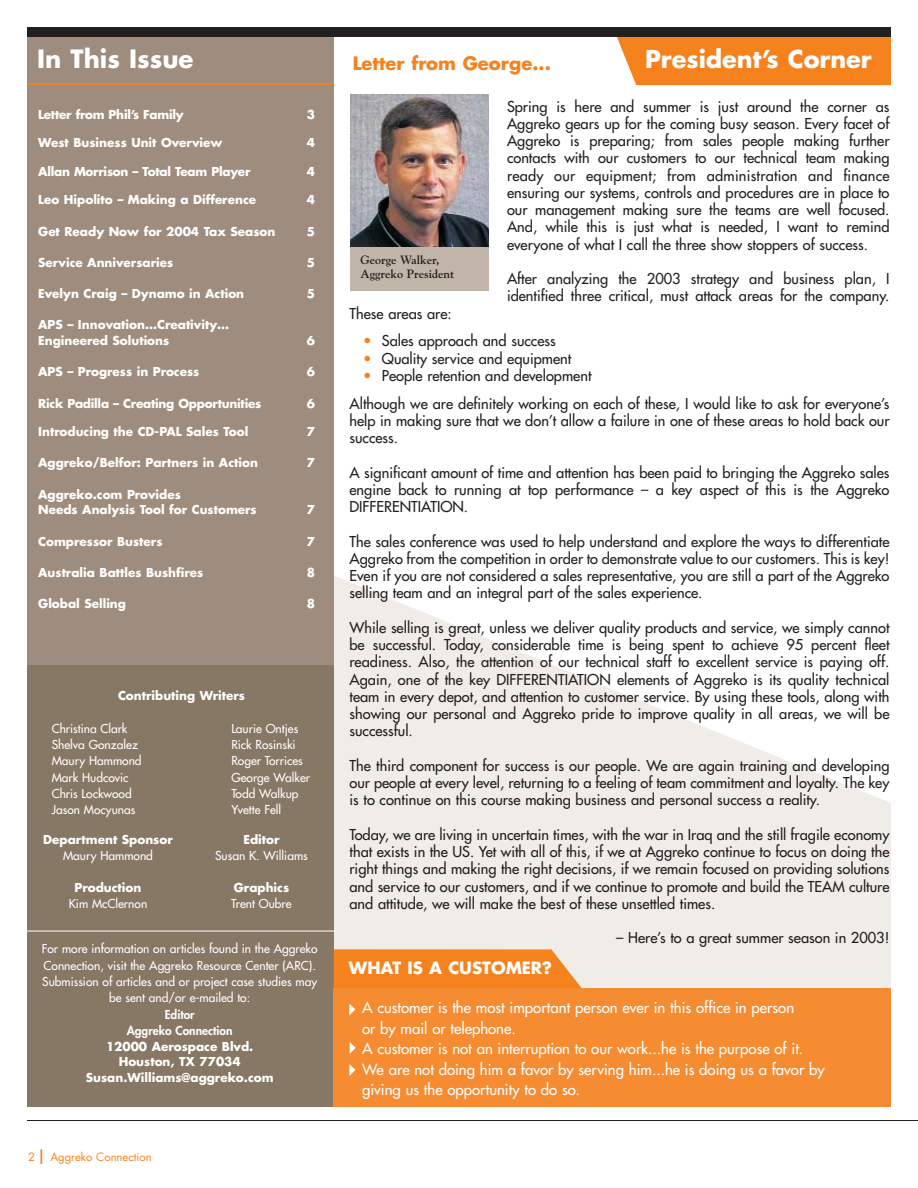
<style>
.page{position:relative;width:918px;height:1188px;background:#fff}
.page>*{position:absolute;margin:0;border:0;box-sizing:border-box;transform-origin:0 0}
.t1{font:700 24.6px "Futura";color:#fff}
.t2{font:700 24px "Futura";color:#fff}
.t3{font:700 18px "Futura";color:#f6821e}
.t4{font:700 16.5px "Futura";color:#fff}
.t5{font:15px/20.4px "Futura";color:#fff}
.t6{font:14.7px/17.2px "Futura";color:#231f1f;text-align:justify}
.t7{font:700 12px/15.6px "Futura";color:#fff}
.t8{font:12px/16.4px "Futura";color:#fff}
.t9{font:700 12px "Futura";letter-spacing:-.02em;color:#fff}
.t10{font:700 12px/14.4px "Goudy";color:#231f1f}
.t11{font:800 12px/16.4px "Futura";color:#fff;text-align:center}
.t12{font:11.25px "Futura";color:#f6821e}
.s1{font-size:19.5px}
.s2{color:#f6821e}
</style>
<div class="page">
<div style="left:617px;top:37px;width:274px;height:48px;background:#f6821e"></div>
<svg style="left:334px;top:576px;width:557px;height:413px;fill:#f0ece7"></svg>
<div style="left:27px;top:27px;width:307px;height:1080px;background:#9e8d7e"></div>
<img style="left:351px;top:94px;width:138px;height:154px">
<div style="left:351px;top:248px;width:138px;height:43px;background:#c1b4a9"></div>
<hr style="left:27px;top:1120px;width:891px;height:1px;background:#231f1f">
<div style="left:27px;top:666px;width:307px;height:441px;background:#877765"></div>
<hr style="left:28px;top:83px;width:306px;height:2px;background:#f6821e">
<hr style="left:26px;top:931px;width:311px;height:1px;background:#fff">
<svg style="left:334px;top:949px;width:248px;height:40px"></svg>
<div style="left:27px;top:27px;width:864px;height:10px;background:#231f1f"></div>
<div style="left:334px;top:989px;width:557px;height:118px;background:#f68c31"></div>
<svg style="left:349px;top:1004px;width:6px;height:11px"></svg>
<svg style="left:350px;top:1042px;width:6px;height:12px"></svg>
<svg style="left:349px;top:1064px;width:6px;height:12px"></svg>
<h1 class="t1" style="left:37px;top:48px;width:158px">In This Issue</h1>
<p class="t9" style="left:38px;top:109px;width:147px">Letter from Phil’s Family</p>
<p class="t7" style="left:307px;top:108px;width:10px">3</p>
<p class="t7" style="left:38px;top:136px;width:186px">West Business Unit Overview</p>
<p class="t7" style="left:307px;top:136px;width:10px">4</p>
<p class="t9" style="left:38px;top:166px;width:214px">Allan Morrison – Total Team Player</p>
<p class="t7" style="left:307px;top:165px;width:10px">4</p>
<p class="t7" style="left:38px;top:193px;width:219px">Leo Hipolito – Making a Difference</p>
<p class="t7" style="left:307px;top:193px;width:10px">4</p>
<p class="t7" style="left:38px;top:224px;width:239px">Get Ready Now for 2004 Tax Season</p>
<p class="t7" style="left:307px;top:224px;width:10px">5</p>
<p class="t7" style="left:38px;top:256px;width:137px">Service Anniversaries</p>
<p class="t7" style="left:307px;top:256px;width:10px">5</p>
<p class="t7" style="left:38px;top:287px;width:207px">Evelyn Craig – Dynamo in Action</p>
<p class="t7" style="left:307px;top:287px;width:10px">5</p>
<p class="t7" style="left:38px;top:318px;width:192px">APS – Innovation…Creativity…<br>Engineered Solutions</p>
<p class="t7" style="left:307px;top:334px;width:10px">6</p>
<p class="t7" style="left:38px;top:365px;width:163px">APS – Progress in Process</p>
<p class="t7" style="left:307px;top:365px;width:10px">6</p>
<p class="t9" style="left:38px;top:398px;width:225px">Rick Padilla – Creating Opportunities</p>
<p class="t7" style="left:307px;top:396px;width:10px">6</p>
<p class="t7" style="left:38px;top:425px;width:212px">Introducing the CD-PAL Sales Tool</p>
<p class="t7" style="left:307px;top:425px;width:10px">7</p>
<p class="t7" style="left:38px;top:456px;width:221px">Aggreko/Belfor: Partners in Action</p>
<p class="t7" style="left:307px;top:456px;width:10px">7</p>
<p class="t7" style="left:38px;top:487px;width:220px">Aggreko.com Provides<br>Needs Analysis Tool for Customers</p>
<p class="t7" style="left:307px;top:503px;width:10px">7</p>
<p class="t7" style="left:38px;top:534px;width:126px">Compressor Busters</p>
<p class="t7" style="left:307px;top:534px;width:10px">7</p>
<p class="t7" style="left:38px;top:566px;width:167px">Australia Battles Bushfires</p>
<p class="t7" style="left:307px;top:566px;width:10px">8</p>
<p class="t7" style="left:38px;top:597px;width:89px">Global Selling</p>
<p class="t7" style="left:307px;top:597px;width:10px">8</p>
<p class="t7" style="left:118px;top:689px;width:128px">Contributing Writers</p>
<p class="t8" style="left:52px;top:721px;width:91px">Christina Clark<br>Shelva Gonzalez<br>Maury Hammond<br>Mark Hudcovic<br>Chris Lockwood<br>Jason Mocyunas</p>
<p class="t8" style="left:231px;top:721px;width:80px">Laurie Ontjes<br>Rick Rosinski<br>Roger Torrices<br>George Walker<br>Todd Walkup<br>Yvette Fell</p>
<p class="t7" style="left:43px;top:833px;width:131px">Department Sponsor</p>
<p class="t8" style="left:63px;top:848px;width:91px">Maury Hammond</p>
<p class="t7" style="left:75px;top:880px;width:68px">Production</p>
<p class="t8" style="left:69px;top:896px;width:80px">Kim McClernon</p>
<p class="t7" style="left:243px;top:833px;width:38px">Editor</p>
<p class="t8" style="left:215px;top:848px;width:94px">Susan K. Williams</p>
<p class="t7" style="left:234px;top:880px;width:57px">Graphics</p>
<p class="t8" style="left:231px;top:896px;width:62px">Trent Oubre</p>
<p class="t8" style="left:42px;top:941px;width:277px;text-align:center">For more information on articles found in the Aggreko Connection, visit the Aggreko Resource Center (ARC).<br>Submission of articles and or project case studies may be sent and/or e-mailed to:</p>
<p class="t11" style="left:127px;top:1007px;width:107px">Editor<br>Aggreko Connection</p>
<p class="t7" style="left:86px;top:1040px;width:189px;text-align:center">12000 Aerospace Blvd.<br>Houston, TX 77034<br>Susan.Williams@aggreko.com</p>
<p class="t12" style="left:28px;top:1152px;width:125px">2 <span class="s1">I</span> Aggreko Connection</p>
<p class="t3" style="left:353px;top:55px;width:200px">Letter from George...</p>
<h2 class="t2" style="left:645px;top:48px;width:228px">President’s Corner</h2>
<p class="t6" style="left:507px;top:99px;width:384px">Spring is here and summer is just around the corner as Aggreko gears up for the coming busy season. Every facet of Aggreko is preparing; from sales people making further contacts with our customers to our technical team making ready our equipment; from administration and finance ensuring our systems, controls and procedures are in place to our management making sure the teams are well focused.<br>And, while this is just what is needed, I want to remind everyone of what I call the three show stoppers of success.</p>
<p class="t6" style="left:507px;top:271px;width:384px">After analyzing the 2003 strategy and business plan, I identified three critical, must attack areas for the company.</p>
<p class="t10" style="left:361px;top:253px;width:95px">George Walker,<br>Aggreko President</p>
<p class="t6" style="left:350px;top:306px;width:104px">These areas are:</p>
<p class="t6" style="left:363px;top:333px;width:194px"><span class="s2">•</span> Sales approach and success</p>
<p class="t6" style="left:363px;top:351px;width:210px"><span class="s2">•</span> Quality service and equipment</p>
<p class="t6" style="left:350px;top:363px;width:542px;line-height:27.8px;text-indent:14px"><span class="s2">•</span> People retention and development<br>Although we are definitely working on each of these, I would like to ask for everyone’s</p>
<p class="t6" style="left:350px;top:413px;width:542px">help in making sure that we don’t allow a failure in one of these areas to hold back our success.</p>
<p class="t6" style="left:350px;top:465px;width:542px">A significant amount of time and attention has been paid to bringing the Aggreko sales engine back to running at top performance – a key aspect of this is the Aggreko DIFFERENTIATION.</p>
<p class="t6" style="left:350px;top:534px;width:542px">The sales conference was used to help understand and explore the ways to differentiate Aggreko from the competition in order to demonstrate value to our customers. This is key!<br>Even if you are not considered a sales representative, you are still a part of the Aggreko selling team and an integral part of the sales experience.</p>
<p class="t6" style="left:350px;top:620px;width:542px">While selling is great, unless we deliver quality products and service, we simply cannot be successful. Today, considerable time is being spent to achieve 95 percent fleet readiness. Also, the attention of our technical staff to excellent service is paying off.<br>Again, one of the key DIFFERENTIATION elements of Aggreko is its quality technical team in every depot, and attention to customer service. By using these tools, along with showing our personal and Aggreko pride to improve quality in all areas, we will be successful.</p>
<p class="t6" style="left:350px;top:758px;width:542px">The third component for success is our people. We are again training and developing our people at every level, returning to a feeling of team commitment and loyalty. The key is to continue on this course making business and personal success a reality.</p>
<p class="t6" style="left:350px;top:827px;width:542px">Today, we are living in uncertain times, with the war in Iraq and the still fragile economy that exists in the US. Yet with all of this, if we at Aggreko continue to focus on doing the right things and making the right decisions, if we remain focused on providing solutions and service to our customers, and if we continue to promote and build the TEAM culture and attitude, we will make the best of these unsettled times.</p>
<p class="t6" style="left:616px;top:930px;width:275px">– Here’s to a great summer season in 2003!</p>
<p class="t4" style="left:349px;top:961px;width:205px">WHAT IS A CUSTOMER?</p>
<p class="t5" style="left:362px;top:999px;width:464px">A customer is the most important person ever in this office in person<br>or by mail or telephone.<br>A customer is not an interruption to our work...he is the purpose of it.<br>We are not doing him a favor by serving him...he is doing us a favor by giving us the opportunity to do so.</p>
</div>
